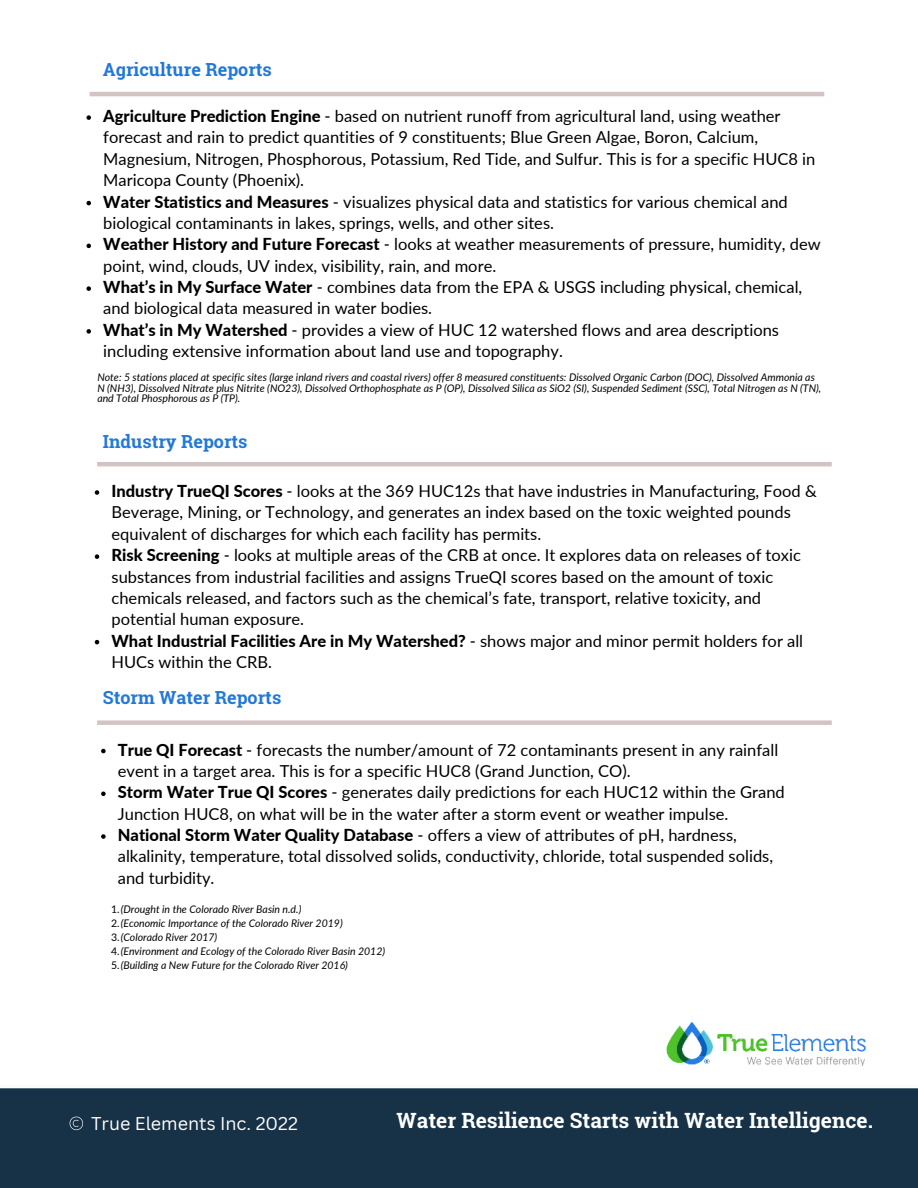
<style>
.page{position:relative;width:918px;height:1188px;background:#fff}
.page>*{position:absolute;margin:0;border:0;box-sizing:border-box;transform-origin:0 0}
.t1{font:700 21px "Roboto Slab";color:#fff}
.t2{font:700 18px "Roboto Slab";color:#2178d9}
.t3{font:18px "Canva Sans";color:#fff}
.t4{font:16.5px/21.3px "Lato";color:#000}
.t5{font:italic 10.5px/14px "Lato";color:#000}
.s1{font-weight:800}
.s2{font-style:normal}
</style>
<div class="page">
<img style="left:0;top:91px;width:918px;height:1097px">
<img style="left:656px;top:1019px;width:219px;height:47px">
<svg style="left:70px;top:1117px;width:13px;height:13px"></svg>
<hr style="left:90px;top:92px;width:734px;height:4px;background:#d4c3c3">
<hr style="left:97px;top:462px;width:735px;height:4px;background:#d4c3c3">
<svg style="left:86px;top:115px;width:5px;height:5px"></svg>
<svg style="left:86px;top:201px;width:5px;height:4px"></svg>
<svg style="left:86px;top:244px;width:5px;height:4px"></svg>
<svg style="left:86px;top:286px;width:5px;height:5px"></svg>
<svg style="left:86px;top:329px;width:5px;height:5px"></svg>
<svg style="left:95px;top:490px;width:4px;height:5px"></svg>
<svg style="left:95px;top:554px;width:4px;height:5px"></svg>
<svg style="left:95px;top:640px;width:4px;height:4px"></svg>
<div style="left:97px;top:720px;width:735px;height:5px;background:#d4c3c3"></div>
<svg style="left:101px;top:749px;width:5px;height:4px"></svg>
<svg style="left:101px;top:792px;width:5px;height:4px"></svg>
<svg style="left:101px;top:834px;width:5px;height:5px"></svg>
<p class="t2" style="left:103px;top:57px;width:171px">Agriculture Reports</p>
<p class="t4" style="left:103px;top:105px;width:719px"><span class="s1">Agriculture Prediction Engine</span> - based on nutrient runoff from agricultural land, using weather forecast and rain to predict quantities of 9 constituents; Blue Green Algae, Boron, Calcium, Magnesium, Nitrogen, Phosphorous, Potassium, Red Tide, and Sulfur. This is for a specific HUC8 in Maricopa County (Phoenix).<br><span class="s1">Water Statistics and Measures</span> - visualizes physical data and statistics for various chemical and biological contaminants in lakes, springs, wells, and other sites.<br><span class="s1">Weather History and Future Forecast</span> - looks at weather measurements of pressure, humidity, dew point, wind, clouds, UV index, visibility, rain, and more.<br><span class="s1">What’s in My Surface Water</span> - combines data from the EPA &amp; USGS including physical, chemical, and biological data measured in water bodies.<br><span class="s1">What’s in My Watershed</span> - provides a view of HUC 12 watershed flows and area descriptions including extensive information about land use and topography.</p>
<p class="t5" style="left:97px;top:372px;width:725px;line-height:10.5px">Note: 5 stations placed at specific sites (large inland rivers and coastal rivers) offer 8 measured constituents: Dissolved Organic Carbon (DOC), Dissolved Ammonia as<br>N (NH3), Dissolved Nitrate plus Nitrite (NO23), Dissolved Orthophosphate as P (OP), Dissolved Silica as SiO2 (SI), Suspended Sediment (SSC), Total Nitrogen as N (TN), and Total Phosphorous as P (TP).</p>
<p class="t2" style="left:103px;top:429px;width:146px">Industry Reports</p>
<p class="t4" style="left:112px;top:480px;width:707px"><span class="s1">Industry TrueQI Scores</span> - looks at the 369 HUC12s that have industries in Manufacturing, Food &amp; Beverage, Mining, or Technology, and generates an index based on the toxic weighted pounds equivalent of discharges for which each facility has permits.<br><span class="s1">Risk Screening</span> - looks at multiple areas of the CRB at once. It explores data on releases of toxic substances from industrial facilities and assigns TrueQI scores based on the amount of toxic chemicals released, and factors such as the chemical’s fate, transport, relative toxicity, and potential human exposure.<br><span class="s1">What Industrial Facilities Are in My Watershed?</span> - shows major and minor permit holders for all HUCs within the CRB.</p>
<p class="t2" style="left:103px;top:686px;width:180px">Storm Water Reports</p>
<p class="t4" style="left:118px;top:738px;width:668px"><span class="s1">True QI Forecast</span> - forecasts the number/amount of 72 contaminants present in any rainfall event in a target area. This is for a specific HUC8 (Grand Junction, CO).<br><span class="s1">Storm Water True QI Scores</span> - generates daily predictions for each HUC12 within the Grand Junction HUC8, on what will be in the water after a storm event or weather impulse.<br><span class="s1">National Storm Water Quality Database</span> - offers a view of attributes of pH, hardness, alkalinity, temperature, total dissolved solids, conductivity, chloride, total suspended solids, and turbidity.</p>
<p class="t5" style="left:111px;top:901px;width:276px"><span class="s2">1.</span>(Drought in the Colorado River Basin n.d.)<br><span class="s2">2.</span>(Economic Importance of the Colorado River 2019)<br><span class="s2">3.</span>(Colorado River 2017)<br><span class="s2">4.</span>(Environment and Ecology of the Colorado River Basin 2012)<br><span class="s2">5.</span>(Building a New Future for the Colorado River 2016)</p>
<p class="t3" style="left:91px;top:1113px;width:208px">True Elements Inc. 2022</p>
<p class="t1" style="left:397px;top:1106px;width:478px">Water Resilience Starts with Water Intelligence.</p>
</div>
